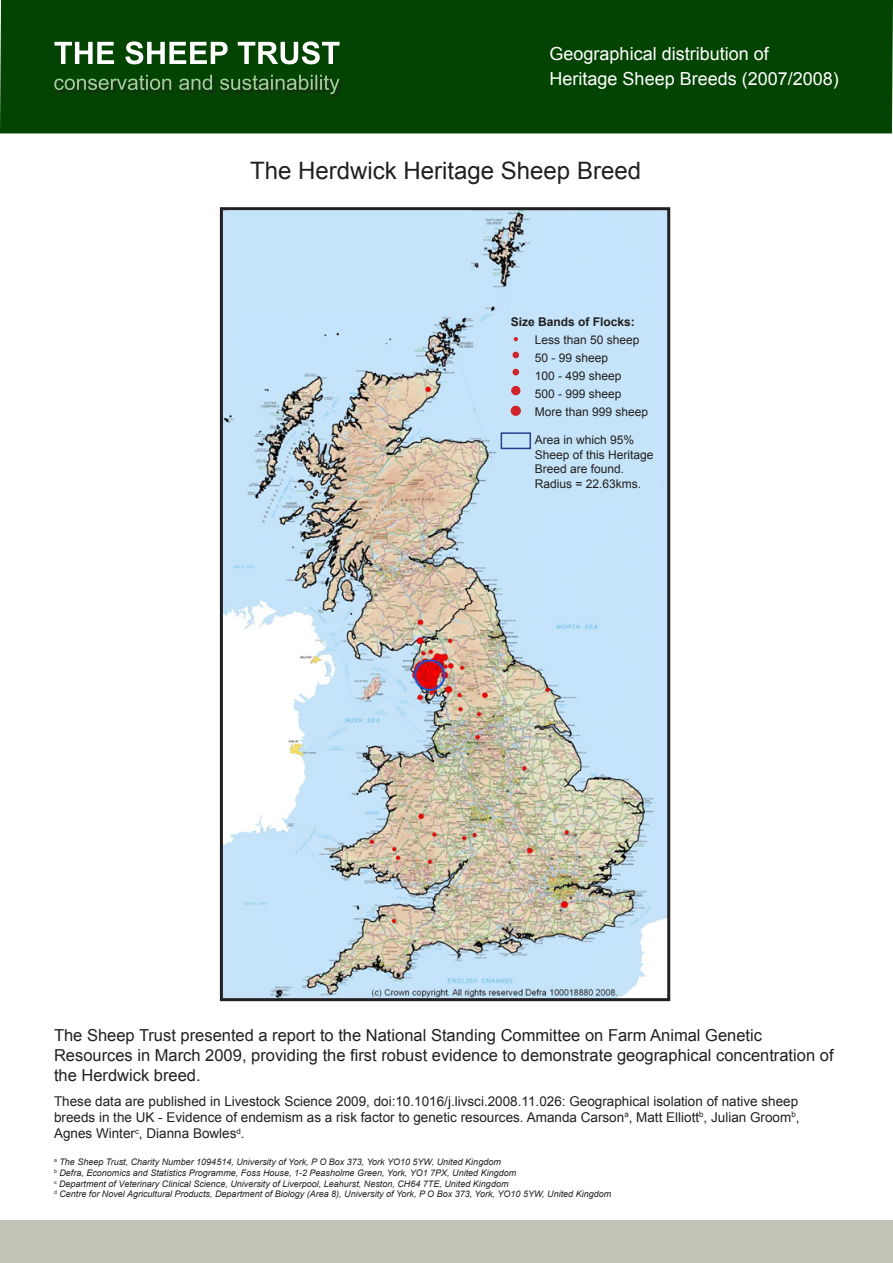
<style>
.page{position:relative;width:893px;height:1263px;background:#fff}
.page>*{position:absolute;margin:0;border:0;box-sizing:border-box;transform-origin:0 0}
.t1{font:24px "Arial";color:#231f20}
.t2{font:18px "Arial";color:#fff}
.t3{font:16.5px/19.8px "Arial";color:#231f20}
.t4{font:13.5px/16.2px "Arial";color:#231f20;text-align:justify}
.t5{font:12px "Arial";color:#231f20}
.t6{font:700 12px "Arial";color:#231f20}
.t7{font:italic 9px "Arial";color:#231f20}
</style>
<div class="page">
<div style="left:0;top:0;width:893px;height:133px;background:#034402"></div>
<div style="left:54px;top:75px;width:289px;height:23px;background:#034402"></div>
<svg style="left:54px;top:75px;width:286px;height:19px"></svg>
<svg style="left:54px;top:41px;width:286px;height:23px"></svg>
<img style="left:224px;top:211px;width:442px;height:786px">
<div style="left:220px;top:207px;width:450px;height:794px;border:3px solid #231f20"></div>
<div style="left:228px;top:210px;width:243px;height:106px;background:#c5e4f9"></div>
<div style="left:0;top:1220px;width:893px;height:43px;background:#c0c5b8"></div>
<div style="left:495px;top:312px;width:167px;height:208px;background:#c5e4f9"></div>
<div style="left:512px;top:352px;width:7px;height:6px;background:#d1232a;border-radius:50%"></div>
<div style="left:512px;top:369px;width:7px;height:6px;background:#d1232a;border-radius:50%"></div>
<div style="left:511px;top:386px;width:9px;height:9px;background:#d1232a;border-radius:50%"></div>
<div style="left:511px;top:406px;width:10px;height:10px;background:#d1232a;border-radius:50%"></div>
<div style="left:501px;top:432px;width:30px;height:17px;border:2px solid #253f8e"></div>
<p class="t2" style="left:550px;top:42px;width:221px">Geographical distribution of</p>
<p class="t2" style="left:550px;top:67px;width:291px">Heritage Sheep Breeds (2007/2008)</p>
<p class="t1" style="left:250px;top:155px;width:392px">The Herdwick Heritage Sheep Breed</p>
<p class="t6" style="left:511px;top:313px;width:126px">Size Bands of Flocks:</p>
<p class="t5" style="left:535px;top:331px;width:106px">Less than 50 sheep</p>
<p class="t5" style="left:535px;top:349px;width:75px">50 - 99 sheep</p>
<p class="t5" style="left:535px;top:367px;width:88px">100 - 499 sheep</p>
<p class="t5" style="left:535px;top:385px;width:88px">500 - 999 sheep</p>
<p class="t5" style="left:535px;top:403px;width:115px">More than 999 sheep</p>
<p class="t5" style="left:535px;top:432px;width:101px">Area in which 95%</p>
<p class="t5" style="left:535px;top:447px;width:120px">Sheep of this Heritage</p>
<p class="t5" style="left:535px;top:461px;width:91px">Breed are found.</p>
<p class="t5" style="left:535px;top:475px;width:108px">Radius = 22.63kms.</p>
<p class="t3" style="left:54px;top:1026px;width:781px">The Sheep Trust presented a report to the National Standing Committee on Farm Animal Genetic<br>Resources in March 2009, providing the first robust evidence to demonstrate geographical concentration of the Herdwick breed.</p>
<p class="t4" style="left:54px;top:1093px;width:747px">These data are published in Livestock Science 2009, doi:10.1016/j.livsci.2008.11.026: Geographical isolation of native sheep breeds in the UK - Evidence of endemism as a risk factor to genetic resources. Amanda Carson<sup>a</sup>, Matt Elliott<sup>b</sup>, Julian Groom<sup>b</sup>, Agnes Winter<sup>c</sup>, Dianna Bowles<sup>d</sup>.</p>
<p class="t7" style="left:54px;top:1156px;width:448px"><sup>a</sup> The Sheep Trust, Charity Number 1094514, University of York, P O Box 373, York YO10 5YW, United Kingdom</p>
<p class="t7" style="left:54px;top:1167px;width:464px"><sup>b</sup> Defra, Economics and Statistics Programme, Foss House, 1-2 Peasholme Green, York, YO1 7PX, United Kingdom</p>
<p class="t7" style="left:54px;top:1178px;width:456px"><sup>c</sup> Department of Veterinary Clinical Science, University of Liverpool, Leahurst, Neston, CH64 7TE, United Kingdom</p>
<p class="t7" style="left:54px;top:1188px;width:559px"><sup>d</sup> Centre for Novel Agricultural Products, Department of Biology (Area 8), University of York, P O Box 373, York, YO10 5YW, United Kingdom</p>
</div>
